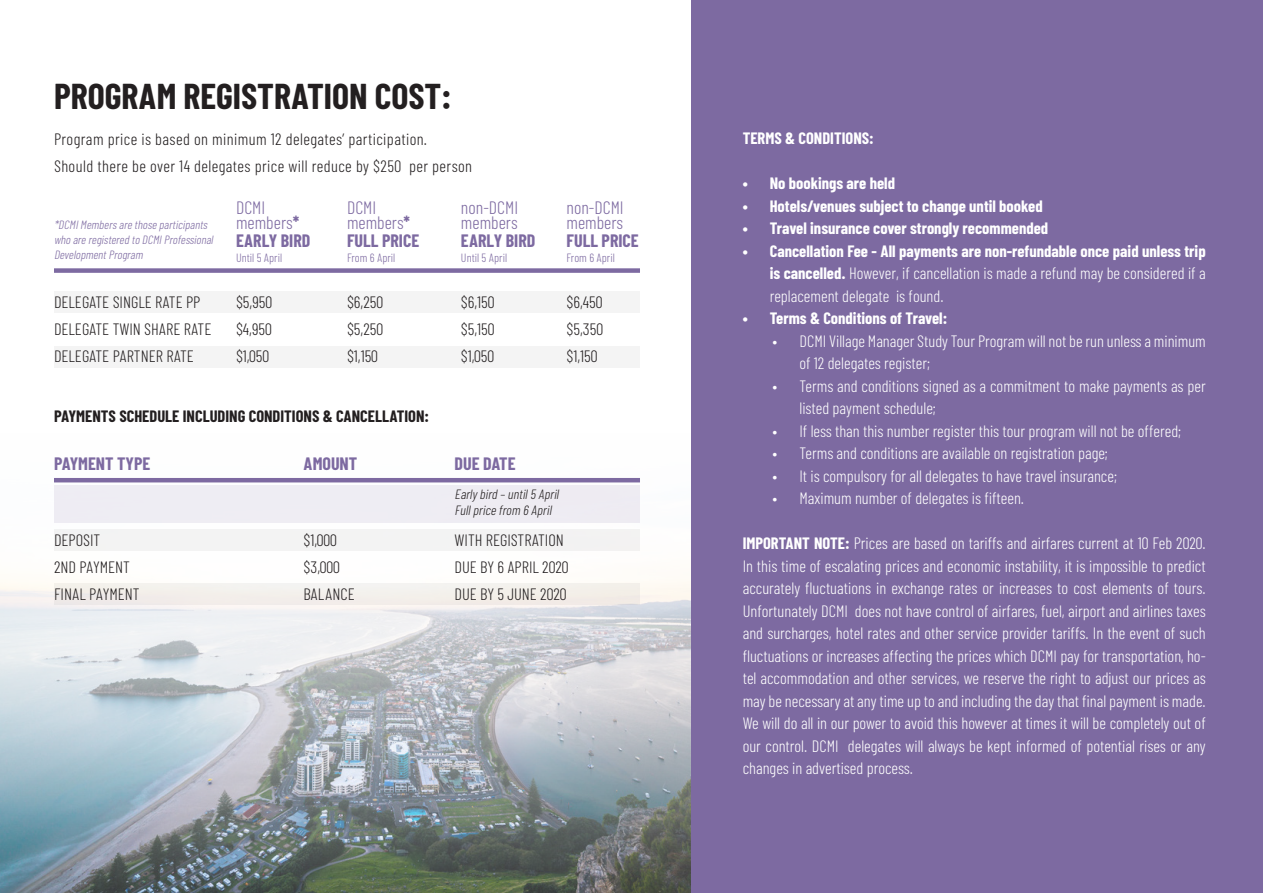
<style>
.page{position:relative;width:1263px;height:893px;background:#fff}
.page>*{position:absolute;margin:0;border:0;box-sizing:border-box;transform-origin:0 0}
.t1{font:700 36px "Barlow Condensed";color:#231f20}
.t2{font:700 18px "Barlow Condensed";color:#7d6aa1}
.t3{font:300 18px "Barlow Condensed";color:#7d6aa1}
.t4{font:300 16.5px/22.5px "Barlow Condensed";color:#fff;text-align:justify}
.t5{font:300 16.5px "Barlow Condensed";color:#231f20}
.t6{font:700 16.5px "Barlow Condensed";color:#fff}
.t7{font:300 16.5px "Barlow Condensed";letter-spacing:.025em;color:#231f20}
.t8{font:700 16.5px "Barlow Condensed";color:#231f20}
.t9{font:italic 300 13.5px "Barlow Condensed";color:#231f20}
.t10{font:italic 300 12px/15px "Barlow Condensed";color:#7d6aa1}
.t11{font:300 12px "Barlow Condensed";color:#7d6aa1}
.s1{font-weight:700}
</style>
<div class="page">
<img style="left:0;top:482px;width:691px;height:411px">
<div style="left:54px;top:485px;width:586px;height:38px;background:#eeedf3"></div>
<div style="left:691px;top:0;width:572px;height:893px;background:#7d6aa1"></div>
<div style="left:54px;top:530px;width:586px;height:21px;background:#f3f3f3"></div>
<div style="left:54px;top:584px;width:586px;height:21px;background:#f3efea"></div>
<div style="left:54px;top:292px;width:586px;height:21px;background:#f4f4f4"></div>
<div style="left:54px;top:346px;width:586px;height:21px;background:#f4f4f4"></div>
<div style="left:54px;top:268px;width:586px;height:5px;background:#7d6aa1"></div>
<hr style="left:54px;top:478px;width:586px;height:4px;background:#7d6aa1">
<p class="t1" style="left:54px;top:74px;width:399px">PROGRAM REGISTRATION COST:</p>
<p class="t7" style="left:54px;top:129px;width:375px">Program price is based on minimum 12 delegates’ participation.</p>
<p class="t7" style="left:54px;top:156px;width:420px">Should there be over 14 delegates price will reduce by $250 per person</p>
<p class="t10" style="left:54px;top:217px;width:163px">*DCMIMembersare those participants who are registered to DCMIProfessional<br>DevelopmentProgram</p>
<p class="t5" style="left:54px;top:292px;width:148px">DELEGATE SINGLE RATE PP</p>
<p class="t5" style="left:54px;top:319px;width:159px">DELEGATE TWIN SHARE RATE</p>
<p class="t5" style="left:54px;top:346px;width:141px">DELEGATE PARTNER RATE</p>
<p class="t3" style="left:236px;top:196px;width:31px">DCMI</p>
<p class="t3" style="left:236px;top:211px;width:65px">members<span class="s1">*</span></p>
<p class="t2" style="left:236px;top:229px;width:76px">EARLY BIRD</p>
<p class="t11" style="left:236px;top:250px;width:48px">Until 5 April</p>
<p class="t5" style="left:236px;top:292px;width:38px">$5,950</p>
<p class="t5" style="left:236px;top:319px;width:37px">$4,950</p>
<p class="t5" style="left:236px;top:346px;width:35px">$1,050</p>
<p class="t3" style="left:347px;top:196px;width:31px">DCMI</p>
<p class="t3" style="left:347px;top:211px;width:65px">members<span class="s1">*</span></p>
<p class="t2" style="left:347px;top:229px;width:74px">FULL PRICE</p>
<p class="t11" style="left:347px;top:250px;width:50px">From 6 April</p>
<p class="t5" style="left:347px;top:292px;width:38px">$6,250</p>
<p class="t5" style="left:347px;top:319px;width:38px">$5,250</p>
<p class="t5" style="left:347px;top:346px;width:32px">$1,150</p>
<p class="t3" style="left:461px;top:196px;width:59px">non-DCMI</p>
<p class="t3" style="left:461px;top:211px;width:58px">members</p>
<p class="t2" style="left:461px;top:229px;width:76px">EARLY BIRD</p>
<p class="t11" style="left:461px;top:250px;width:48px">Until 5 April</p>
<p class="t5" style="left:461px;top:292px;width:35px">$6,150</p>
<p class="t5" style="left:461px;top:319px;width:35px">$5,150</p>
<p class="t5" style="left:461px;top:346px;width:35px">$1,050</p>
<p class="t3" style="left:566px;top:196px;width:59px">non-DCMI</p>
<p class="t3" style="left:566px;top:211px;width:58px">members</p>
<p class="t2" style="left:566px;top:229px;width:74px">FULL PRICE</p>
<p class="t11" style="left:566px;top:250px;width:50px">From 6 April</p>
<p class="t5" style="left:566px;top:292px;width:37px">$6,450</p>
<p class="t5" style="left:566px;top:319px;width:38px">$5,350</p>
<p class="t5" style="left:566px;top:346px;width:32px">$1,150</p>
<p class="t8" style="left:54px;top:406px;width:377px">PAYMENTS SCHEDULE INCLUDING CONDITIONS &amp; CANCELLATION:</p>
<p class="t2" style="left:54px;top:453px;width:98px">PAYMENT TYPE</p>
<p class="t2" style="left:304px;top:453px;width:55px">AMOUNT</p>
<p class="t2" style="left:455px;top:453px;width:63px">DUE DATE</p>
<p class="t9" style="left:455px;top:486px;width:108px">Earlybird –until5 April</p>
<p class="t9" style="left:455px;top:502px;width:101px">Fullprice from 6 April</p>
<p class="t5" style="left:54px;top:530px;width:48px">DEPOSIT</p>
<p class="t5" style="left:54px;top:557px;width:78px">2ND PAYMENT</p>
<p class="t5" style="left:54px;top:584px;width:87px">FINAL PAYMENT</p>
<p class="t5" style="left:304px;top:530px;width:35px">$1,000</p>
<p class="t5" style="left:304px;top:557px;width:38px">$3,000</p>
<p class="t5" style="left:304px;top:584px;width:53px">BALANCE</p>
<p class="t5" style="left:455px;top:530px;width:111px">WITH REGISTRATION</p>
<p class="t5" style="left:455px;top:557px;width:115px">DUE BY 6 APRIL 2020</p>
<p class="t5" style="left:455px;top:584px;width:113px">DUE BY 5 JUNE 2020</p>
<p class="t6" style="left:743px;top:128px;width:133px">TERMS &amp; CONDITIONS:</p>
<p class="t6" style="left:743px;top:173px;width:154px">• No bookings are held</p>
<p class="t6" style="left:743px;top:196px;width:302px">• Hotels/venues subject to change until booked</p>
<p class="t6" style="left:743px;top:218px;width:307px">• Travel insurance cover strongly recommended</p>
<p class="t4" style="left:770px;top:239px;width:438px;text-indent:-27px"><span class="s1">• Cancellation Fee - All payments are non-refundable once paid unless trip is cancelled.</span> However, if cancellation is made a refund may be considered if a replacement delegate is found.</p>
<p class="t6" style="left:743px;top:308px;width:206px">• Terms &amp; Conditions of Travel:</p>
<p class="t4" style="left:799px;top:329px;width:408px;text-indent:-27px">• DCMI Village Manager Study Tour Program will not be run unless a minimum of 12 delegates register;</p>
<p class="t4" style="left:799px;top:374px;width:408px;text-indent:-27px">• Terms and conditions signed as a commitment to make payments as per listed payment schedule;</p>
<p class="t4" style="left:772px;top:419px;width:410px">• If less than this number register this tour program will not be offered;</p>
<p class="t4" style="left:772px;top:442px;width:337px">• Terms and conditions are available on registration page;</p>
<p class="t4" style="left:772px;top:464px;width:346px">• It is compulsory for all delegates to have travel insurance;</p>
<p class="t4" style="left:772px;top:487px;width:253px">• Maximum number of delegates is fifteen.</p>
<p class="t4" style="left:743px;top:532px;width:465px"><span class="s1">IMPORTANT NOTE:</span> Prices are based on tariffs and airfares current at 10 Feb 2020.<br>In this time of escalating prices and economic instability, it is impossible to predict accurately fluctuations in exchange rates or increases to cost elements of tours.<br>Unfortunately DCMI does not have control of airfares, fuel, airport and airlines taxes and surcharges, hotel rates and other service provider tariffs. In the event of such fluctuations or increases affecting the prices which DCMI pay for transportation, ho&shy;tel accommodation and other services, we reserve the right to adjust our prices as may be necessary at any time up to and including the day that final payment is made.<br>We will do all in our power to avoid this however at times it will be completely out of our control. DCMI delegates will always be kept informed of potential rises or any changes in advertised process.</p>
</div>
